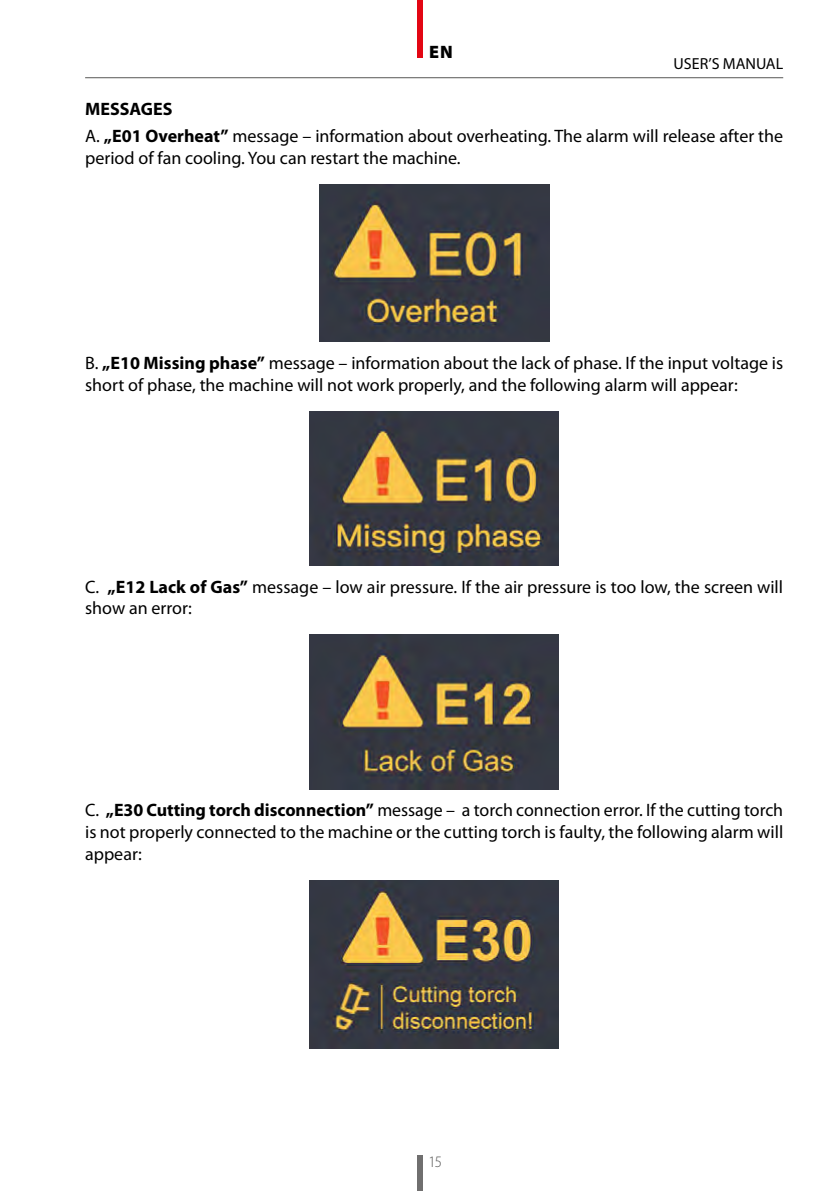
<style>
.page{position:relative;width:840px;height:1191px;background:#fff}
.page>*{position:absolute;margin:0;border:0;box-sizing:border-box;transform-origin:0 0}
.t1{font:18px/21.6px "Myriad Pro";color:#000}
.t2{font:900 18px "Myriad Pro";color:#000}
.t3{font:16px "Myriad Pro";color:#000}
.t4{font:300 semi-condensed 16px "Myriad Pro";color:#575756}
.s1{font-weight:700}
</style>
<div class="page">
<hr style="left:85px;top:77px;width:697px;height:1px;background:#575756">
<div style="left:417px;top:0;width:5px;height:58px;background:#e30613"></div>
<div style="left:417px;top:1155px;width:5px;height:36px;background:#706f6f"></div>
<img style="left:319px;top:185px;width:230px;height:157px">
<img style="left:310px;top:411px;width:248px;height:154px">
<img style="left:310px;top:635px;width:248px;height:154px">
<img style="left:310px;top:880px;width:248px;height:169px">
<p class="t2" style="left:429px;top:40px;width:25px">EN</p>
<p class="t3" style="left:673px;top:54px;width:111px">USER’S MANUAL</p>
<p class="t1" style="left:85px;top:95px;width:699px;line-height:27.2px"><span class="s1">MESSAGES<br></span>A. <span class="s1">„E01 Overheat”</span> message – information about overheating. The alarm will release after the</p>
<p class="t1" style="left:85px;top:147px;width:377px">period of fan cooling. You can restart the machine.</p>
<p class="t1" style="left:85px;top:352px;width:699px">B. <span class="s1">„E10 Missing phase”</span> message – information about the lack of phase. If the input voltage is short of phase, the machine will not work properly, and the following alarm will appear:</p>
<p class="t1" style="left:85px;top:575px;width:699px">C. <span class="s1">„E12 Lack of Gas”</span> message – low air pressure. If the air pressure is too low, the screen will show an error:</p>
<p class="t1" style="left:85px;top:799px;width:699px;text-align:justify">C. <span class="s1">„E30 Cutting torch disconnection”</span> message – a torch connection error. If the cutting torch is not properly connected to the machine or the cutting torch is faulty, the following alarm will appear:</p>
<p class="t4" style="left:428px;top:1153px;width:15px">15</p>
</div>
